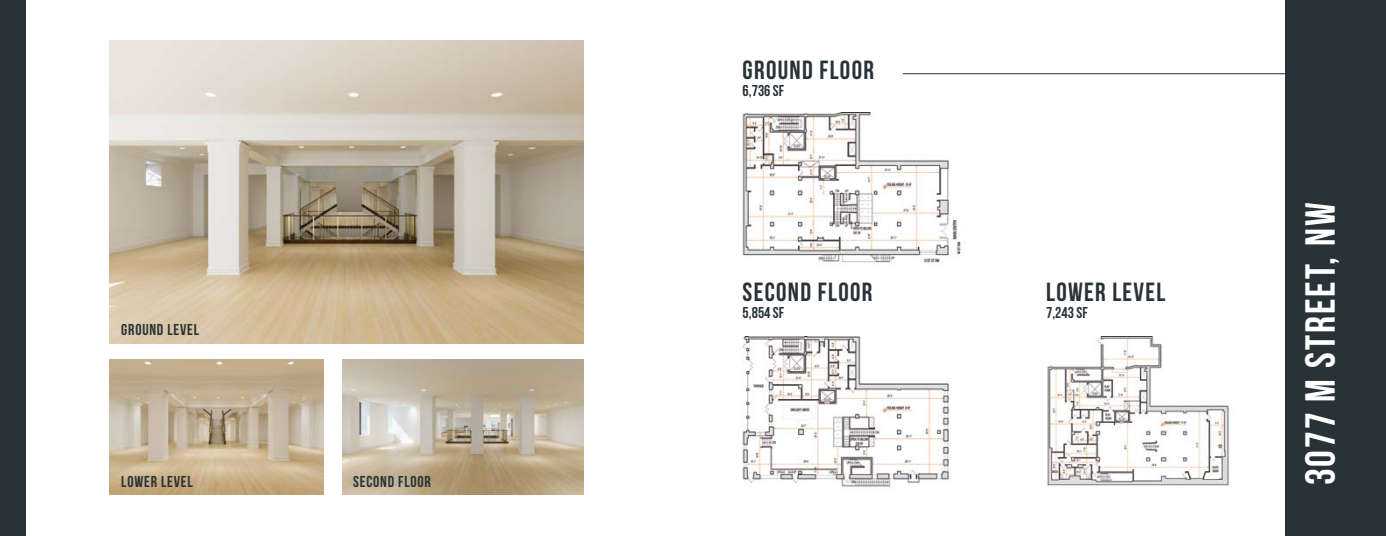
<style>
.page{position:relative;width:1386px;height:536px;background:#fff}
.page>*{position:absolute;margin:0;border:0;box-sizing:border-box;transform-origin:0 0}
.t1{font:700 42px "Bebas Neue";letter-spacing:.05em;color:#fff}
.t2{font:700 26.25px "Bebas Neue";letter-spacing:.05em;color:#283237}
.t3{font:700 15.75px "Bebas Neue";letter-spacing:.05em;color:#283237}
</style>
<div class="page">
<div style="left:1285px;top:0;width:101px;height:536px;background:#283237"></div>
<div style="left:0;top:0;width:25px;height:536px;background:#283237"></div>
<img style="left:743px;top:112px;width:218px;height:151px">
<img style="left:743px;top:336px;width:207px;height:151px">
<img style="left:1047px;top:336px;width:183px;height:150px">
<hr style="left:903px;top:73px;width:483px;height:1px;background:#243041">
<img style="left:110px;top:40px;width:473px;height:303px">
<img style="left:342px;top:359px;width:241px;height:135px">
<img style="left:110px;top:359px;width:213px;height:135px">
<p class="t3" style="left:121px;top:320px;width:79px">GROUND LEVEL</p>
<p class="t3" style="left:121px;top:472px;width:73px">LOWER LEVEL</p>
<p class="t3" style="left:353px;top:472px;width:79px">SECOND FLOOR</p>
<h2 class="t2" style="left:743px;top:55px;width:133px">GROUND FLOOR</h2>
<p class="t3" style="left:743px;top:82px;width:43px">6,736 SF</p>
<h2 class="t2" style="left:743px;top:277px;width:131px">SECOND FLOOR</h2>
<p class="t3" style="left:743px;top:304px;width:43px">5,854 SF</p>
<h2 class="t2" style="left:1046px;top:277px;width:121px">LOWER LEVEL</h2>
<p class="t3" style="left:1046px;top:304px;width:43px">7,243 SF</p>
<h1 class="t1" style="left:1297px;top:485px;width:284px;rotate:-90deg">3077 M STREET, NW</h1>
</div>
